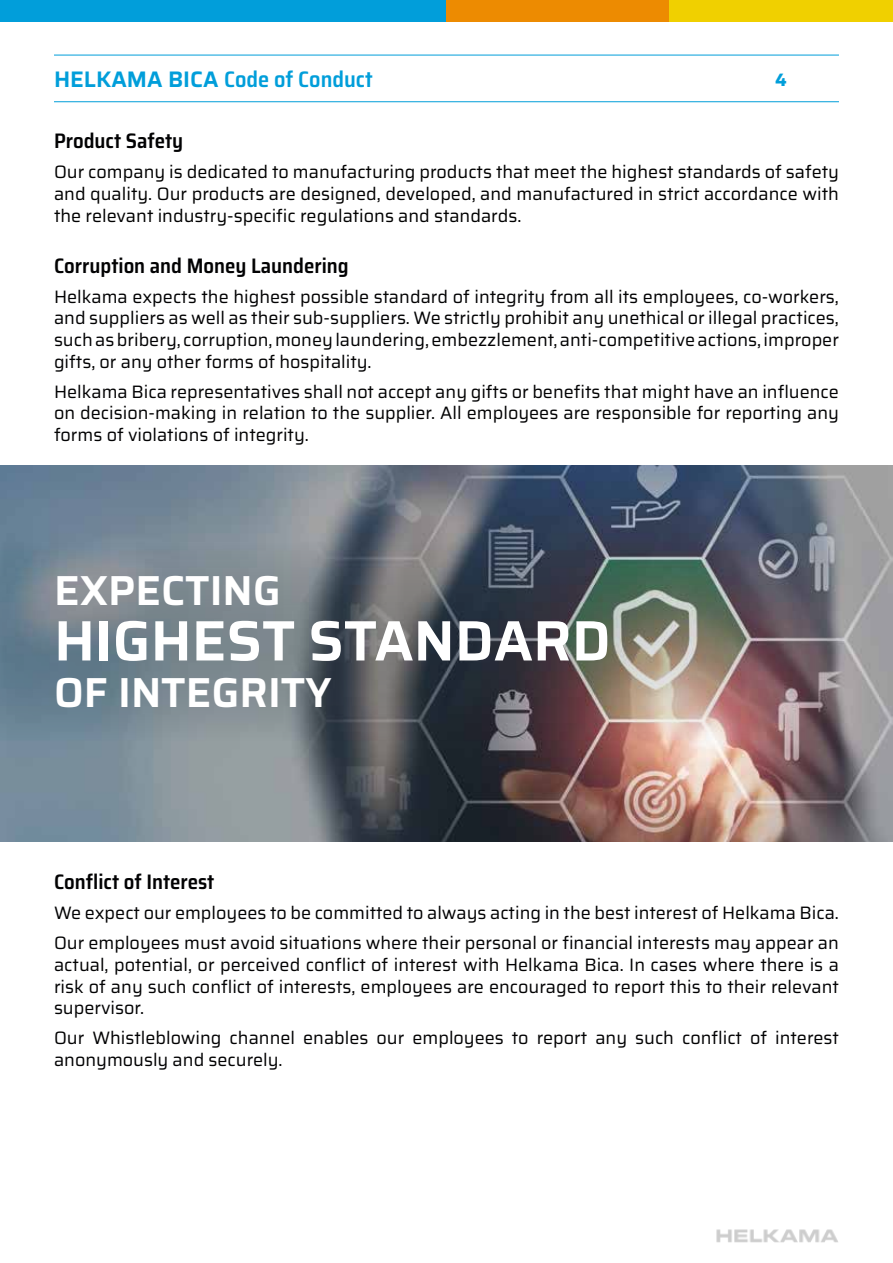
<style>
.page{position:relative;width:893px;height:1263px;background:#fff}
.page>*{position:absolute;margin:0;border:0;box-sizing:border-box;transform-origin:0 0}
.t1{font:600 57px "Saira";color:#fff}
.t2{font:600 42px "Saira";color:#fff}
.t3{font:600 semi-condensed 22.5px "Saira";color:#019eda}
.t4{font:600 semi-condensed 21px "Saira";color:#020203}
.t5{font:18px/21.6px "Saira";color:#020203;text-align:justify}
.t6{font:18px/21.6px "Saira";color:#000;text-align:justify}
.t7{font:700 18px "Saira";color:#019eda}
.s1{font-stretch:normal}
</style>
<div class="page">
<img style="left:0;top:466px;width:893px;height:376px">
<img style="left:0;top:542px;width:804px;height:200px">
<img style="left:716px;top:1229px;width:122px;height:13px">
<div style="left:0;top:0;width:446px;height:21px;background:#019eda"></div>
<div style="left:446px;top:0;width:224px;height:21px;background:#ed8b01"></div>
<div style="left:670px;top:0;width:223px;height:21px;background:#f0d000"></div>
<hr style="left:54px;top:55px;width:785px;height:1px;background:#019eda">
<hr style="left:54px;top:101px;width:785px;height:1px;background:#019eda">
<p class="t3" style="left:54px;top:62px;width:320px"><span class="s1">HELKAMA BICA</span> Code of Conduct</p>
<p class="t7" style="left:775px;top:66px;width:13px">4</p>
<p class="t4" style="left:54px;top:125px;width:131px">Product Safety</p>
<p class="t6" style="left:54px;top:161px;width:786px">Our company is dedicated to manufacturing products that meet the highest standards of safety and quality. Our products are designed, developed, and manufactured in strict accordance with the relevant industry-specific regulations and standards.</p>
<p class="t4" style="left:54px;top:249px;width:296px">Corruption and Money Laundering</p>
<p class="t5" style="left:54px;top:285px;width:786px">Helkama expects the highest possible standard of integrity from all its employees, co-workers, and suppliers as well as their sub-suppliers. We strictly prohibit any unethical or illegal practices, such as bribery, corruption, money laundering, embezzlement, anti-competitive actions, improper gifts, or any other forms of hospitality.</p>
<p class="t5" style="left:54px;top:380px;width:786px">Helkama Bica representatives shall not accept any gifts or benefits that might have an influence on decision-making in relation to the supplier. All employees are responsible for reporting any forms of violations of integrity.</p>
<h2 class="t2" style="left:54px;top:558px;width:228px">EXPECTING</h2>
<h1 class="t1" style="left:54px;top:597px;width:558px">HIGHEST STANDARD</h1>
<h2 class="t2" style="left:54px;top:660px;width:279px">OF INTEGRITY</h2>
<p class="t4" style="left:54px;top:866px;width:162px">Conflict of Interest</p>
<p class="t5" style="left:54px;top:898px;width:786px;line-height:30.2px">We expect our employees to be committed to always acting in the best interest of Helkama Bica.<br>Our employees must avoid situations where their personal or financial interests may appear an</p>
<p class="t5" style="left:54px;top:954px;width:786px">actual, potential, or perceived conflict of interest with Helkama Bica. In cases where there is a risk of any such conflict of interests, employees are encouraged to report this to their relevant supervisor.</p>
<p class="t5" style="left:54px;top:1027px;width:786px">Our Whistleblowing channel enables our employees to report any such conflict of interest anonymously and securely.</p>
</div>
